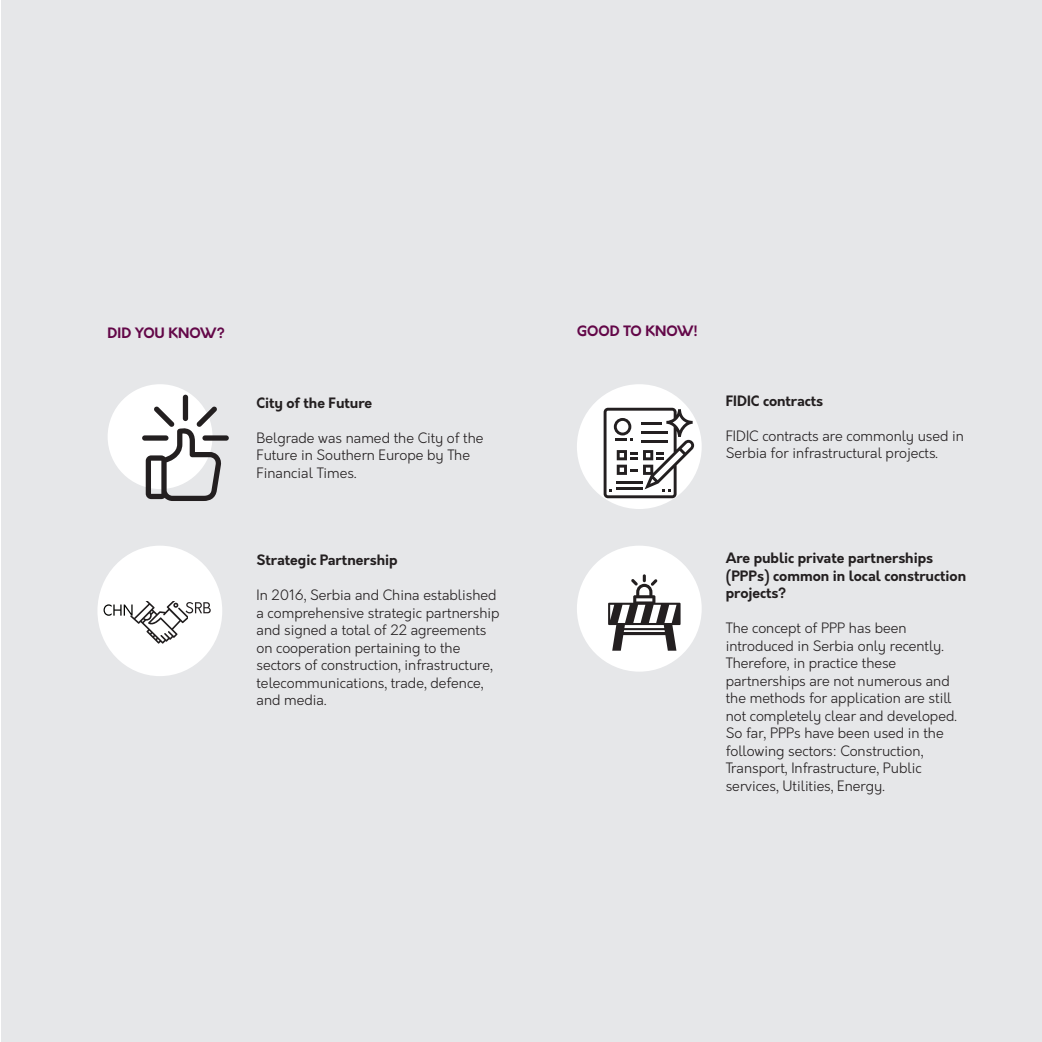
<style>
.page{position:relative;width:1042px;height:1042px;background:#fff}
.page>*{position:absolute;margin:0;border:0;box-sizing:border-box;transform-origin:0 0}
.t1{font:300 14px/17.5px "Orkney";color:#231f20}
.t2{font:700 14px/17.5px "Orkney";color:#231f20}
.t3{font:700 14px "Orkney";color:#630748}
</style>
<div class="page">
<div style="left:1px;top:0;width:1041px;height:1042px;background:#e6e7e9"></div>
<div style="left:108px;top:384px;width:104px;height:105px;background:#fff;border-radius:50%"></div>
<div style="left:142px;top:435px;width:26px;height:6px;background:#231f20;border-radius:3px"></div>
<div style="left:202px;top:435px;width:26px;height:6px;background:#231f20;border-radius:3px"></div>
<div style="left:183px;top:395px;width:5px;height:26px;background:#231f20;border-radius:3px"></div>
<svg style="left:146px;top:406px;width:75px;height:95px"></svg>
<div style="left:97px;top:546px;width:125px;height:130px;background:#fff;border-radius:50%"></div>
<svg style="left:104px;top:601px;width:107px;height:42px"></svg>
<div style="left:577px;top:384px;width:125px;height:125px;background:#fff;border-radius:50%"></div>
<svg style="left:603px;top:408px;width:91px;height:90px"></svg>
<div style="left:577px;top:546px;width:125px;height:125px;background:#fff;border-radius:50%"></div>
<svg style="left:608px;top:574px;width:72px;height:77px"></svg>
<p class="t3" style="left:108px;top:323px;width:119px">DID YOU KNOW?</p>
<p class="t2" style="left:256px;top:394px;width:117px">City of the Future</p>
<p class="t1" style="left:256px;top:429px;width:229px">Belgrade was named the City of the<br>Future in Southern Europe by The<br>Financial Times.</p>
<p class="t2" style="left:256px;top:552px;width:143px">Strategic Partnership</p>
<p class="t1" style="left:256px;top:586px;width:244px">In 2016, Serbia and China established a comprehensive strategic partnership and signed a total of 22 agreements on cooperation pertaining to the sectors of construction, infrastructure, telecommunications, trade, defence, and media.</p>
<p class="t3" style="left:577px;top:321px;width:123px">GOOD TO KNOW!</p>
<p class="t2" style="left:726px;top:392px;width:99px">FIDIC contracts</p>
<p class="t1" style="left:726px;top:427px;width:240px">FIDIC contracts are commonly used in<br>Serbia for infrastructural projects.</p>
<p class="t2" style="left:726px;top:550px;width:242px">Are public private partnerships (PPPs) common in local construction projects?</p>
<p class="t1" style="left:726px;top:620px;width:232px">The concept of PPP has been introduced in Serbia only recently.<br>Therefore, in practice these partnerships are not numerous and the methods for application are still not completely clear and developed.</p>
<p class="t1" style="left:726px;top:725px;width:219px">So far, PPPs have been used in the following sectors: Construction, Transport, Infrastructure, Public services, Utilities, Energy.</p>
</div>
